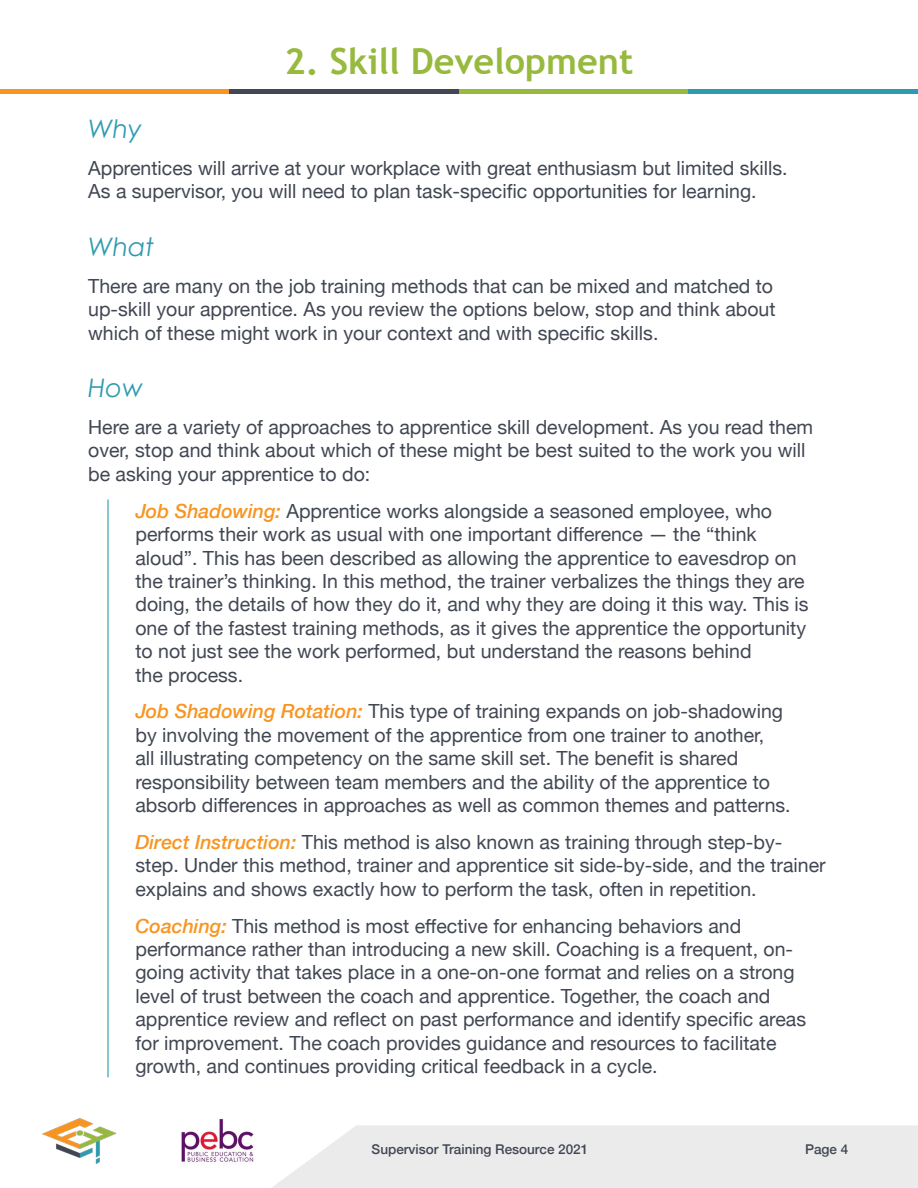
<style>
.page{position:relative;width:918px;height:1188px;background:#fff}
.page>*{position:absolute;margin:0;border:0;box-sizing:border-box;transform-origin:0 0}
.t1{font:700 36px "Trebuchet MS";color:#96b93e}
.t2{font:italic 25.5px "Century Gothic";color:#2e9bb1}
.t3{font:19.5px/23.4px "Helvetica Neue";color:#414753}
.t4{font:500 13.5px "Helvetica Neue";color:#414753}
.s1{font-weight:500;font-style:italic;color:#f89521}
</style>
<div class="page">
<div style="left:272px;top:1125px;width:646px;height:63px;background:#ecebec"></div>
<img style="left:42px;top:1118px;width:75px;height:45px">
<img style="left:181px;top:1118px;width:73px;height:44px">
<div style="left:0;top:89px;width:230px;height:5px;background:#f89521"></div>
<div style="left:230px;top:89px;width:229px;height:5px;background:#414753"></div>
<div style="left:459px;top:89px;width:229px;height:5px;background:#96b93e"></div>
<div style="left:688px;top:89px;width:230px;height:5px;background:#2e9bb1"></div>
<hr style="left:107px;top:500px;width:2px;height:577px;background:#2e9bb1">
<h1 class="t1" style="left:285px;top:39px;width:350px">2. Skill Development</h1>
<h2 class="t2" style="left:88px;top:111px;width:55px">Why</h2>
<p class="t3" style="left:88px;top:157px;width:701px">Apprentices will arrive at your workplace with great enthusiasm but limited skills.<br>As a supervisor, you will need to plan task-specific opportunities for learning.</p>
<h2 class="t2" style="left:88px;top:229px;width:68px">What</h2>
<p class="t3" style="left:88px;top:275px;width:689px">There are many on the job training methods that can be mixed and matched to up-skill your apprentice. As you review the options below, stop and think about which of these might work in your context and with specific skills.</p>
<h2 class="t2" style="left:88px;top:370px;width:57px">How</h2>
<p class="t3" style="left:88px;top:417px;width:726px">Here are a variety of approaches to apprentice skill development. As you read them over, stop and think about which of these might be best suited to the work you will be asking your apprentice to do:</p>
<p class="t3" style="left:135px;top:500px;width:675px"><span class="s1">Job Shadowing:</span> Apprentice works alongside a seasoned employee, who performs their work as usual with one important difference — the “think aloud”. This has been described as allowing the apprentice to eavesdrop on the trainer’s thinking. In this method, the trainer verbalizes the things they are doing, the details of how they do it, and why they are doing it this way. This is one of the fastest training methods, as it gives the apprentice the opportunity to not just see the work performed, but understand the reasons behind<br>the process.</p>
<p class="t3" style="left:135px;top:701px;width:657px"><span class="s1">Job Shadowing Rotation:</span> This type of training expands on job-shadowing by involving the movement of the apprentice from one trainer to another,<br>all illustrating competency on the same skill set. The benefit is shared responsibility between team members and the ability of the apprentice to absorb differences in approaches as well as common themes and patterns.</p>
<p class="t3" style="left:135px;top:831px;width:692px"><span class="s1">Direct Instruction:</span> This method is also known as training through step-by&shy;step. Under this method, trainer and apprentice sit side-by-side, and the trainer explains and shows exactly how to perform the task, often in repetition.</p>
<p class="t3" style="left:135px;top:915px;width:672px"><span class="s1">Coaching:</span> This method is most effective for enhancing behaviors and performance rather than introducing a new skill. Coaching is a frequent, on&shy;going activity that takes place in a one-on-one format and relies on a strong level of trust between the coach and apprentice. Together, the coach and apprentice review and reflect on past performance and identify specific areas for improvement. The coach provides guidance and resources to facilitate growth, and continues providing critical feedback in a cycle.</p>
<p class="t4" style="left:372px;top:1138px;width:218px">Supervisor Training Resource 2021</p>
<p class="t4" style="left:805px;top:1138px;width:45px">Page 4</p>
</div>
